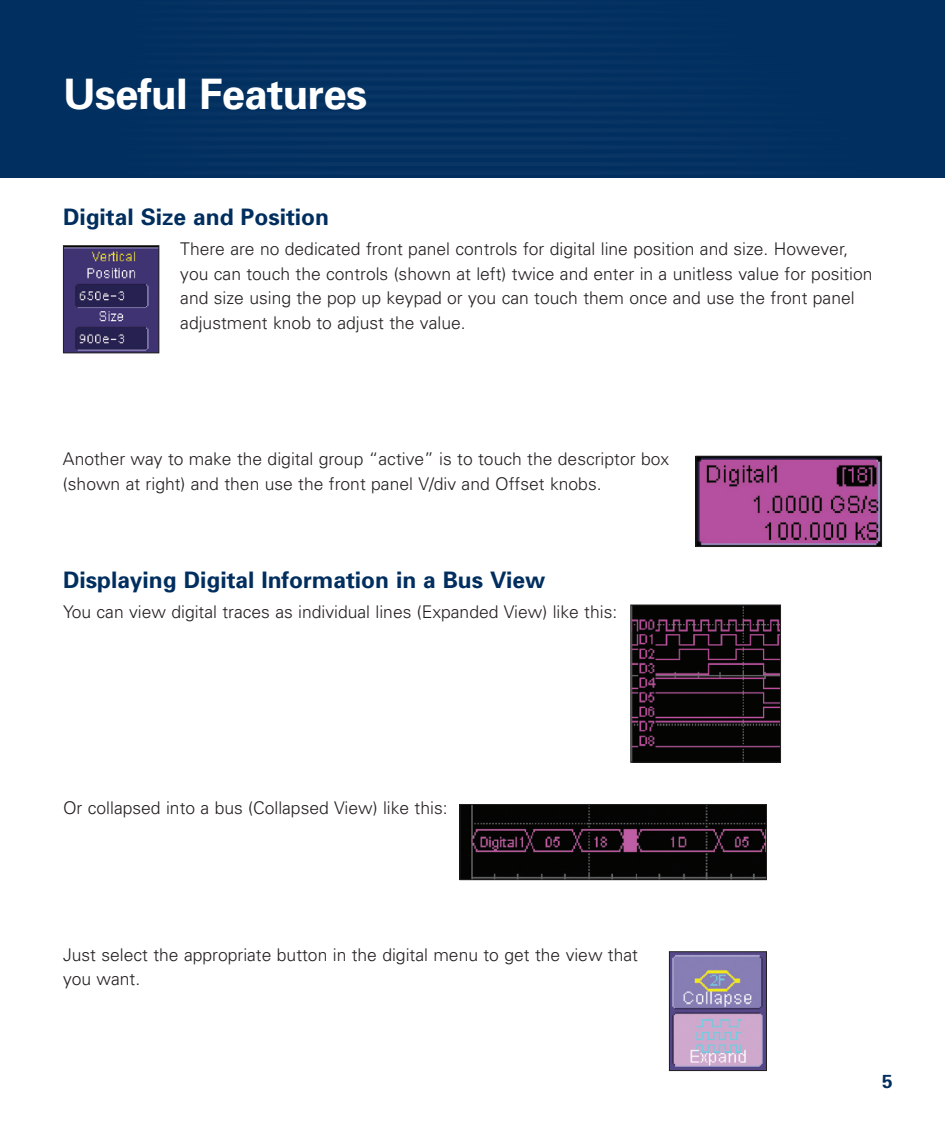
<style>
.page{position:relative;width:945px;height:1134px;background:#fff}
.page>*{position:absolute;margin:0;border:0;box-sizing:border-box;transform-origin:0 0}
.t1{font:700 42px "Univers";letter-spacing:-.015em;color:#fff}
.t2{font:700 22.75px "Univers";color:#002e5e}
.t3{font:700 18.9px "Univers";color:#002e5e}
.t4{font:300 17.5px/24.5px "Univers";color:#231f20}
</style>
<div class="page">
<div style="left:0;top:0;width:945px;height:177px;background:#012f5f"></div>
<img style="left:65px;top:247px;width:92px;height:104px">
<div style="left:63px;top:245px;width:96px;height:108px;border:1px solid #231f20"></div>
<img style="left:632px;top:607px;width:147px;height:154px">
<div style="left:630px;top:605px;width:151px;height:158px;border:1px solid #231f20"></div>
<img style="left:671px;top:953px;width:94px;height:116px">
<div style="left:669px;top:951px;width:98px;height:120px;border:1px solid #231f20"></div>
<img style="left:461px;top:806px;width:304px;height:72px">
<div style="left:459px;top:804px;width:308px;height:76px;border:1px solid #231f20"></div>
<img style="left:698px;top:458px;width:182px;height:87px">
<div style="left:696px;top:456px;width:186px;height:91px;border:1px solid #231f20"></div>
<h1 class="t1" style="left:63px;top:79px;width:306px">Useful Features</h1>
<h2 class="t2" style="left:63px;top:209px;width:268px">Digital Size and Position</h2>
<p class="t4" style="left:180px;top:238px;width:694px">There are no dedicated front panel controls for digital line position and size. However, you can touch the controls (shown at left) twice and enter in a unitless value for position and size using the pop up keypad or you can touch them once and use the front panel adjustment knob to adjust the value.</p>
<p class="t4" style="left:63px;top:448px;width:608px">Another way to make the digital group “active” is to touch the descriptor box (shown at right) and then use the front panel V/div and Offset knobs.</p>
<h2 class="t2" style="left:63px;top:571px;width:484px">Displaying Digital Information in a Bus View</h2>
<p class="t4" style="left:63px;top:601px;width:556px">You can view digital traces as individual lines (Expanded View) like this:</p>
<p class="t4" style="left:63px;top:797px;width:386px">Or collapsed into a bus (Collapsed View) like this:</p>
<p class="t4" style="left:63px;top:944px;width:577px">Just select the appropriate button in the digital menu to get the view that you want.</p>
<p class="t3" style="left:882px;top:1074px;width:12px">5</p>
</div>
